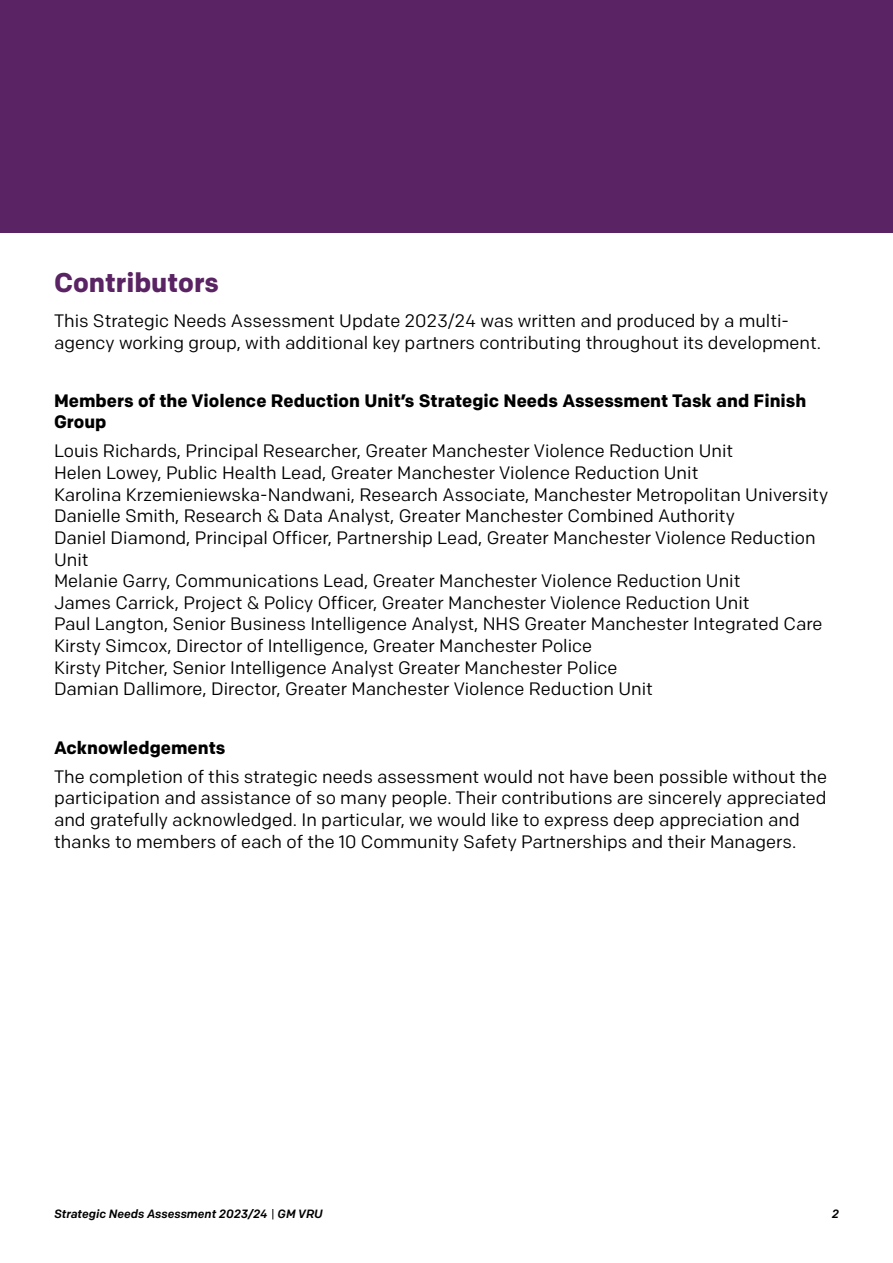
<style>
.page{position:relative;width:893px;height:1263px;background:#fff}
.page>*{position:absolute;margin:0;border:0;box-sizing:border-box;transform-origin:0 0}
.Inner_Page_Headings{font:700 27px "Colfax";color:#5a2363}
.t1{font:18px/21.6px "Colfax";color:#000}
.Bold_basic_paragraph{font:700 18px/21.6px "Colfax";color:#000}
.t2{font:italic 500 12px "Colfax";color:#000}
</style>
<div class="page">
<div style="left:0;top:0;width:893px;height:233px;background:#5a2363"></div>
<p class="Inner_Page_Headings" style="left:54px;top:266px;width:166px">Contributors</p>
<p class="t1" style="left:54px;top:310px;width:768px">This Strategic Needs Assessment Update 2023/24 was written and produced by a multi&shy;agency working group, with additional key partners contributing throughout its development.</p>
<p class="Bold_basic_paragraph" style="left:54px;top:389px;width:754px">Members of the Violence Reduction Unit’s Strategic Needs Assessment Task and Finish<br>Group</p>
<p class="t1" style="left:54px;top:440px;width:681px">Louis Richards, Principal Researcher, Greater Manchester Violence Reduction Unit</p>
<p class="t1" style="left:54px;top:462px;width:646px">Helen Lowey, Public Health Lead, Greater Manchester Violence Reduction Unit</p>
<p class="t1" style="left:54px;top:483px;width:776px">Karolina Krzemieniewska-Nandwani, Research Associate, Manchester Metropolitan University</p>
<p class="t1" style="left:54px;top:505px;width:682px">Danielle Smith, Research &amp; Data Analyst, Greater Manchester Combined Authority</p>
<p class="t1" style="left:54px;top:527px;width:763px">Daniel Diamond, Principal Officer, Partnership Lead, Greater Manchester Violence Reduction<br>Unit</p>
<p class="t1" style="left:54px;top:570px;width:688px">Melanie Garry, Communications Lead, Greater Manchester Violence Reduction Unit</p>
<p class="t1" style="left:54px;top:591px;width:697px">James Carrick, Project &amp; Policy Officer, Greater Manchester Violence Reduction Unit</p>
<p class="t1" style="left:54px;top:613px;width:770px">Paul Langton, Senior Business Intelligence Analyst, NHS Greater Manchester Integrated Care</p>
<p class="t1" style="left:54px;top:635px;width:540px">Kirsty Simcox, Director of Intelligence, Greater Manchester Police</p>
<p class="t1" style="left:54px;top:656px;width:565px">Kirsty Pitcher, Senior Intelligence Analyst Greater Manchester Police</p>
<p class="t1" style="left:54px;top:678px;width:600px">Damian Dallimore, Director, Greater Manchester Violence Reduction Unit</p>
<p class="Bold_basic_paragraph" style="left:54px;top:736px;width:173px">Acknowledgements</p>
<p class="t1" style="left:54px;top:765px;width:774px">The completion of this strategic needs assessment would not have been possible without the participation and assistance of so many people. Their contributions are sincerely appreciated and gratefully acknowledged. In particular, we would like to express deep appreciation and thanks to members of each of the 10 Community Safety Partnerships and their Managers.</p>
<p class="t2" style="left:54px;top:1206px;width:270px">Strategic Needs Assessment 2023/24 GM VRU</p>
<p class="t2" style="left:832px;top:1206px;width:9px">2</p>
</div>
